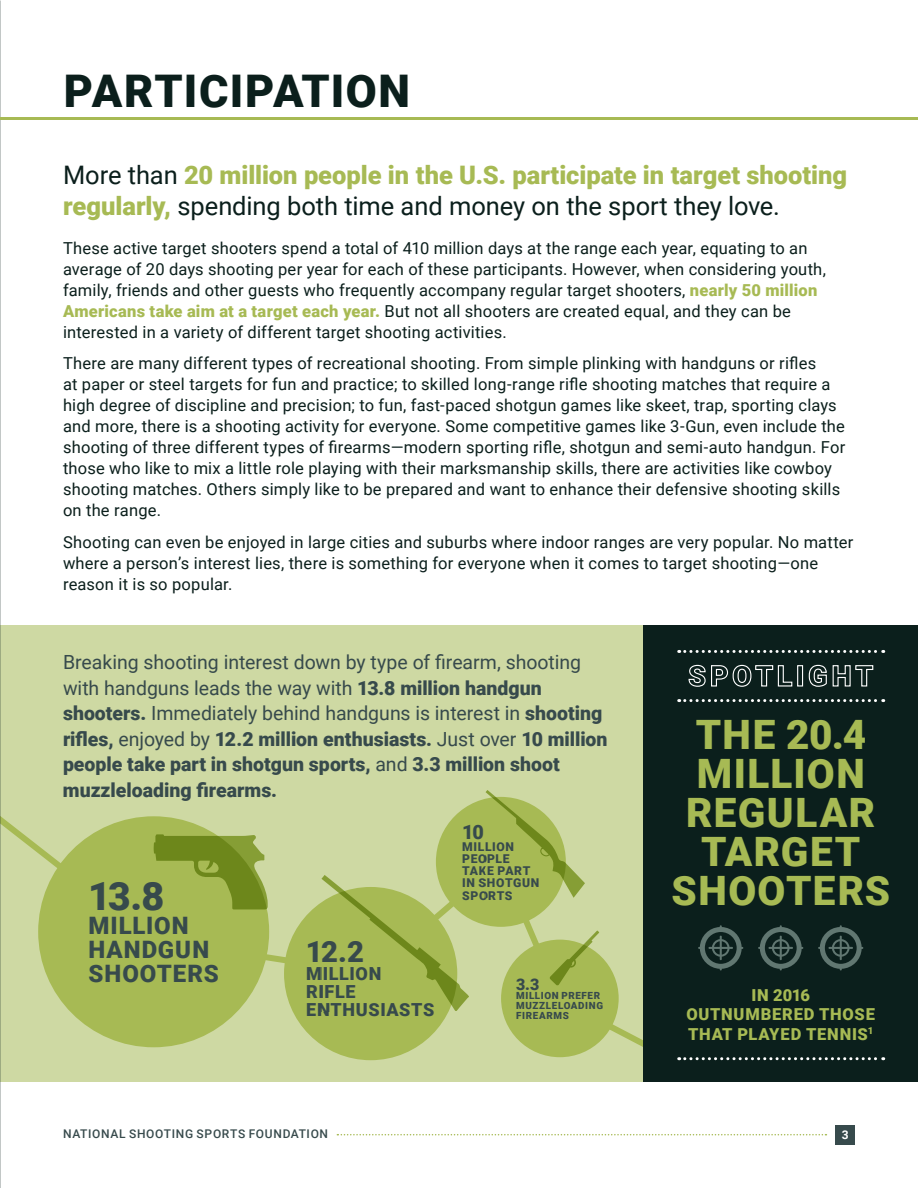
<style>
.page{position:relative;width:918px;height:1188px;background:#fff}
.page>*{position:absolute;margin:0;border:0;box-sizing:border-box;transform-origin:0 0}
.t1{font:900 45px "Roboto";letter-spacing:.03em;color:#0b1f1c}
.t2{font:900 40.5px/39px "Roboto";letter-spacing:.035em;color:#a7ba54;text-align:center}
.t3{font:900 39px "Roboto";color:#374a4c}
.t4{font:900 29.25px "Roboto";color:#374a4c}
.t5{font:900 25.5px/30.6px "Roboto";color:#a7ba54}
.t6{font:900 24px/24px "Roboto";letter-spacing:.04em;color:#374a4c}
.t7{font:900 19.8px "Roboto";color:#374a4c}
.t8{font:900 19.5px/25.5px "Roboto";color:#374a4c}
.t9{font:900 18px/18px "Roboto";letter-spacing:.035em;color:#374a4c}
.t10{font:16.5px/21px "Roboto";letter-spacing:.01em;color:#0b1f1c}
.t11{font:900 16.5px/19.5px "Roboto";letter-spacing:.045em;color:#a7ba54;text-align:center}
.t12{font:900 16.05px "Roboto";color:#374a4c}
.t13{font:900 12.15px/12.1px "Roboto";letter-spacing:.055em;color:#374a4c}
.t14{font:500 12px "Roboto";letter-spacing:.055em;color:#374a4c}
.t15{font:700 12px "Roboto";color:#fff}
.t16{font:900 9.9px/9.9px "Roboto";letter-spacing:.06em;color:#374a4c}
.s1{font-weight:400;color:#0b1f1c}
.s2{font-weight:900;color:#a7ba54}
.s3{font-weight:400}
</style>
<div class="page">
<div style="left:836px;top:1125px;width:19px;height:19px;background:#374a4c"></div>
<svg style="left:337px;top:1134px;width:489px;height:1px"></svg>
<div style="left:0;top:625px;width:718px;height:457px;background:#ced9a3"></div>
<svg style="left:0;top:784px;width:644px;height:298px"></svg>
<hr style="left:0;top:117px;width:918px;height:3px;background:#a7ba54">
<div style="left:644px;top:625px;width:274px;height:457px;background:#0b1f1c"></div>
<svg style="left:688px;top:664px;width:105px;height:23px"></svg>
<div style="left:797px;top:665px;width:6px;height:22px;border:1px solid #fff"></div>
<svg style="left:808px;top:664px;width:66px;height:23px"></svg>
<svg style="left:679px;top:699px;width:205px;height:3px"></svg>
<svg style="left:679px;top:650px;width:205px;height:3px"></svg>
<div style="left:38px;top:816px;width:231px;height:231px;background:#a7ba54;border-radius:50%"></div>
<div style="left:284px;top:887px;width:173px;height:173px;background:#a7ba54;border-radius:50%"></div>
<div style="left:436px;top:797px;width:130px;height:130px;background:#a7ba54;border-radius:50%"></div>
<div style="left:501px;top:940px;width:118px;height:117px;background:#a7ba54;border-radius:50%"></div>
<svg style="left:758px;top:925px;width:45px;height:45px"></svg>
<svg style="left:818px;top:925px;width:45px;height:45px"></svg>
<svg style="left:698px;top:925px;width:45px;height:45px"></svg>
<svg style="left:679px;top:1057px;width:205px;height:3px"></svg>
<svg style="left:486px;top:790px;width:99px;height:108px"></svg>
<svg style="left:321px;top:875px;width:149px;height:136px"></svg>
<svg style="left:550px;top:931px;width:49px;height:55px"></svg>
<svg style="left:154px;top:834px;width:114px;height:75px"></svg>
<h1 class="t1" style="left:64px;top:60px;width:348px">PARTICIPATION</h1>
<h3 class="t5" style="left:63px;top:159px;width:786px"><span class="s1">More than</span> 20 million people in the U.S. participate in target shooting regularly, <span class="s1">spending both time and money on the sport they love.</span></h3>
<p class="t10" style="left:63px;top:237px;width:765px">These active target shooters spend a total of 410 million days at the range each year, equating to an average of 20 days shooting per year for each of these participants. However, when considering youth, family, friends and other guests who frequently accompany regular target shooters, <span class="s2">nearly 50 million Americans take aim at a target each year.</span> But not all shooters are created equal, and they can be interested in a variety of different target shooting activities.</p>
<p class="t10" style="left:63px;top:352px;width:784px">There are many different types of recreational shooting. From simple plinking with handguns or rifles<br>at paper or steel targets for fun and practice; to skilled long-range rifle shooting matches that require a high degree of discipline and precision; to fun, fast-paced shotgun games like skeet, trap, sporting clays and more, there is a shooting activity for everyone. Some competitive games like 3-Gun, even include the shooting of three different types of firearms—modern sporting rifle, shotgun and semi-auto handgun. For those who like to mix a little role playing with their marksmanship skills, there are activities like cowboy shooting matches. Others simply like to be prepared and want to enhance their defensive shooting skills on the range.</p>
<p class="t10" style="left:63px;top:531px;width:792px">Shooting can even be enjoyed in large cities and suburbs where indoor ranges are very popular. No matter where a person’s interest lies, there is something for everyone when it comes to target shooting—one reason it is so popular.</p>
<p class="t8" style="left:63px;top:649px;width:546px"><span class="s3">Breaking shooting interest down by type of firearm, shooting with handguns leads the way with</span> 13.8 million handgun shooters. <span class="s3">Immediately behind handguns is interest in</span> shooting rifles, <span class="s3">enjoyed by</span> 12.2 million enthusiasts. <span class="s3">Just over</span> 10 million people take part in shotgun sports, <span class="s3">and</span> 3.3 million shoot muzzleloading firearms.</p>
<h3 class="t3" style="left:88px;top:869px;width:77px">13.8</h3>
<h3 class="t6" style="left:89px;top:913px;width:132px">MILLION<br>HANDGUN<br>SHOOTERS</h3>
<p class="t7" style="left:462px;top:818px;width:23px">10</p>
<p class="t13" style="left:462px;top:840px;width:79px">MILLION<br>PEOPLE<br>TAKE PART<br>IN SHOTGUN<br>SPORTS</p>
<h3 class="t4" style="left:306px;top:931px;width:60px">12.2</h3>
<p class="t9" style="left:306px;top:964px;width:130px">MILLION<br>RIFLE<br>ENTHUSIASTS</p>
<p class="t12" style="left:516px;top:973px;width:25px">3.3</p>
<p class="t16" style="left:516px;top:991px;width:88px">MILLION PREFER<br>MUZZLELOADING<br>FIREARMS</p>
<h2 class="t2" style="left:671px;top:713px;width:220px">THE 20.4<br>MILLION<br>REGULAR<br>TARGET<br>SHOOTERS</h2>
<p class="t11" style="left:687px;top:985px;width:190px">IN 2016<br>OUTNUMBERED THOSE<br>THAT PLAYED TENNIS<sup>1</sup></p>
<p class="t14" style="left:63px;top:1126px;width:266px">NATIONAL SHOOTING SPORTS FOUNDATION</p>
<p class="t15" style="left:842px;top:1127px;width:8px">3</p>
</div>
